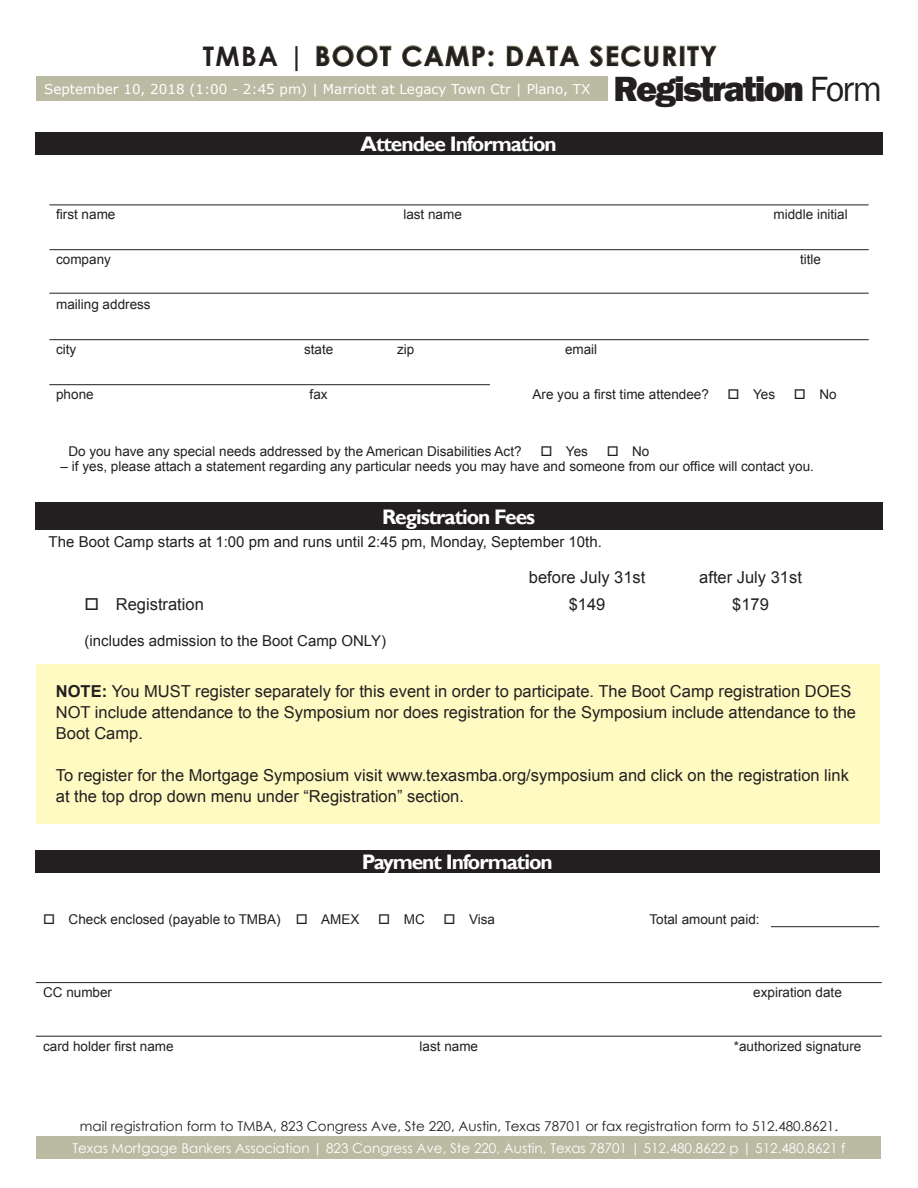
<style>
.page{position:relative;width:918px;height:1188px;background:#fff}
.page>*{position:absolute;margin:0;border:0;box-sizing:border-box;transform-origin:0 0}
.t1{font:800 36px "Franklin Gothic";letter-spacing:-.05em;color:#231f20}
.t2{font:700 27px "Century Gothic";letter-spacing:.05em;color:#231f20}
.t3{font:700 21px "Gill Sans";letter-spacing:-.05em;color:#fff}
.t4{font:16.5px/21px "Arial";color:#231f20}
.t5{font:15px "Arial";color:#231f20}
.t6{font:13.5px "Arial";color:#231f20}
.t7{font:13.5px "Century Gothic";color:#231f20}
.t8{font:13.5px "Century Gothic";color:#fff}
.t9{font:13.5px "Verdana";color:#fff}
.s1{font-weight:400}
.s2{font-weight:700}
</style>
<div class="page">
<div style="left:35px;top:133px;width:847px;height:22px;background:#231f20"></div>
<div style="left:35px;top:502px;width:847px;height:28px;background:#231f20"></div>
<div style="left:35px;top:851px;width:844px;height:22px;background:#231f20"></div>
<hr style="left:49px;top:205px;width:820px;height:1px;background:#231f20">
<hr style="left:49px;top:249px;width:820px;height:1px;background:#231f20">
<hr style="left:49px;top:293px;width:820px;height:1px;background:#231f20">
<hr style="left:49px;top:339px;width:820px;height:1px;background:#231f20">
<hr style="left:49px;top:384px;width:441px;height:1px;background:#231f20">
<svg style="left:316px;top:45px;width:76px;height:22px"></svg>
<svg style="left:402px;top:45px;width:92px;height:22px"></svg>
<svg style="left:507px;top:45px;width:73px;height:22px"></svg>
<svg style="left:589px;top:45px;width:88px;height:22px"></svg>
<div style="left:680px;top:46px;width:4px;height:20px;border:1px solid #787a4e"></div>
<svg style="left:687px;top:45px;width:30px;height:21px"></svg>
<div style="left:37px;top:76px;width:607px;height:25px;background:#bbbaa3"></div>
<div style="left:37px;top:1136px;width:844px;height:23px;background:#bbbaa3"></div>
<div style="left:608px;top:70px;width:274px;height:37px;background:#fff"></div>
<hr style="left:771px;top:926px;width:108px;height:1px;background:#231f20">
<hr style="left:36px;top:1036px;width:846px;height:1px;background:#231f20">
<hr style="left:36px;top:982px;width:846px;height:1px;background:#231f20">
<div style="left:36px;top:664px;width:843px;height:160px;background:#fffac1"></div>
<p class="t2" style="left:203px;top:35px;width:516px">TMBA | BOOT CAMP: DATA SECURITY</p>
<p class="t9" style="left:44px;top:80px;width:548px">September 10, 2018 (1:00 - 2:45 pm) | Marriott at Legacy Town Ctr | Plano, TX</p>
<p class="t1" style="left:614px;top:65px;width:270px">Registration <span class="s1">Form</span></p>
<p class="t3" style="left:361px;top:132px;width:198px">Attendee Information</p>
<p class="t6" style="left:56px;top:206px;width:61px">first name</p>
<p class="t6" style="left:403px;top:206px;width:60px">last name</p>
<p class="t6" style="left:774px;top:206px;width:76px">middle initial</p>
<p class="t6" style="left:56px;top:251px;width:56px">company</p>
<p class="t6" style="left:800px;top:251px;width:23px">title</p>
<p class="t6" style="left:56px;top:296px;width:96px">mailing address</p>
<p class="t6" style="left:56px;top:341px;width:22px">city</p>
<p class="t6" style="left:304px;top:341px;width:31px">state</p>
<p class="t6" style="left:397px;top:341px;width:19px">zip</p>
<p class="t6" style="left:565px;top:341px;width:34px">email</p>
<p class="t6" style="left:56px;top:386px;width:39px">phone</p>
<p class="t6" style="left:310px;top:386px;width:20px">fax</p>
<p class="t6" style="left:533px;top:386px;width:178px">Are you a first time attendee?</p>
<p class="t6" style="left:728px;top:386px;width:49px">□ Yes</p>
<p class="t6" style="left:794px;top:386px;width:44px">□ No</p>
<p class="t6" style="left:68px;top:443px;width:455px">Do you have any special needs addressed by the American Disabilities Act?</p>
<p class="t6" style="left:540px;top:443px;width:49px">□ Yes</p>
<p class="t6" style="left:607px;top:443px;width:44px">□ No</p>
<p class="t6" style="left:61px;top:458px;width:755px">– if yes, please attach a statement regarding any particular needs you may have and someone from our office will contact you.</p>
<p class="t3" style="left:382px;top:504px;width:155px">Registration Fees</p>
<p class="t5" style="left:49px;top:532px;width:555px">The Boot Camp starts at 1:00 pm and runs until 2:45 pm, Monday, September 10th.</p>
<p class="t4" style="left:529px;top:567px;width:118px">before July 31st</p>
<p class="t4" style="left:699px;top:567px;width:104px">after July 31st</p>
<p class="t4" style="left:85px;top:594px;width:121px">□ Registration</p>
<p class="t4" style="left:569px;top:594px;width:38px">$149</p>
<p class="t4" style="left:732px;top:594px;width:38px">$179</p>
<p class="t5" style="left:85px;top:631px;width:303px">(includes admission to the Boot Camp ONLY)</p>
<p class="t4" style="left:56px;top:681px;width:802px"><span class="s2">NOTE:</span> You MUST register separately for this event in order to participate. The Boot Camp registration DOES<br>NOT include attendance to the Symposium nor does registration for the Symposium include attendance to the<br>Boot Camp.</p>
<p class="t4" style="left:56px;top:765px;width:795px">To register for the Mortgage Symposium visit www.texasmba.org/symposium and click on the registration link at the top drop down menu under “Registration” section.</p>
<p class="t3" style="left:362px;top:849px;width:193px">Payment Information</p>
<p class="t6" style="left:43px;top:911px;width:318px">□ Check enclosed (payable to TMBA) □ AMEX</p>
<p class="t6" style="left:378px;top:911px;width:48px">□ MC</p>
<p class="t6" style="left:444px;top:911px;width:53px">□ Visa</p>
<p class="t6" style="left:649px;top:911px;width:112px">Total amount paid:</p>
<p class="t6" style="left:43px;top:983px;width:71px">CC number</p>
<p class="t6" style="left:753px;top:983px;width:90px">expiration date</p>
<p class="t6" style="left:43px;top:1037px;width:132px">card holder first name</p>
<p class="t6" style="left:420px;top:1037px;width:60px">last name</p>
<p class="t6" style="left:734px;top:1037px;width:129px">*authorized signature</p>
<p class="t7" style="left:80px;top:1117px;width:760px">mail registration form to TMBA, 823 Congress Ave, Ste 220, Austin, Texas 78701 or fax registration form to 512.480.8621.</p>
<p class="t8" style="left:72px;top:1138px;width:775px">Texas Mortgage Bankers Association | 823 Congress Ave, Ste 220, Austin, Texas 78701 | 512.480.8622 p | 512.480.8621 f</p>
</div>
